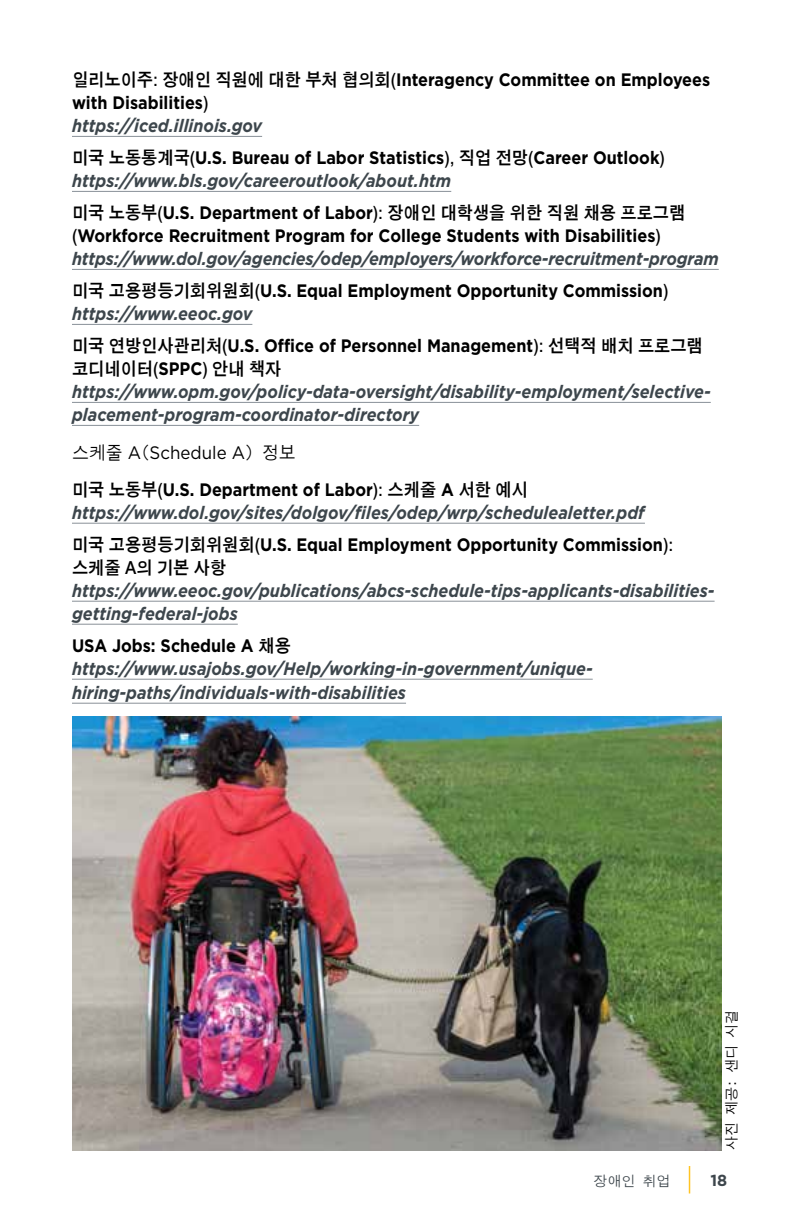
<style>
.page{position:relative;width:792px;height:1224px;background:#fff}
.page>*{position:absolute;margin:0;border:0;box-sizing:border-box;transform-origin:0 0}
.t1{font:italic 700 18px/23px "Gotham";color:#3d464c;scale:.9 1}
.t2{font:700 18px/23px "Gotham";color:#000;scale:.9 1}
.t3{font:18px "DFK Hei Bd MAC KSC H";color:#000;scale:.9 1}
.t4{font:700 16px "Gotham";color:#3d464c}
.t5{font:14px "DFK Gothic Md WIN KSC H";color:#000}
.t6{font:14px "DFK Gothic Md WIN KSC H";color:#3d464c}
.s1{font-family:"DFK Hei Bd MAC KSC H";font-weight:400}
.s2{font-style:italic;color:#3d464c}
.s3{font-family:"DFK Hei Bd MAC KSC H";font-weight:400;font-style:normal;color:#000}
.s4{font-style:normal;color:#000}
.s5{font-family:"Gotham";font-weight:700}
.s6{font-family:"DFK Gothic Md WIN KSC H";font-weight:400}
.s7{font-weight:400}
</style>
<div class="page">
<svg style="left:689px;top:1166px;width:1px;height:28px"></svg>
<img style="left:73px;top:716px;width:649px;height:435px">
<hr style="left:72px;top:136px;width:190px;height:1px;background:#899198">
<hr style="left:72px;top:191px;width:379px;height:1px;background:#899198">
<hr style="left:72px;top:269px;width:647px;height:1px;background:#899198">
<hr style="left:72px;top:324px;width:180px;height:1px;background:#899198">
<hr style="left:72px;top:402px;width:639px;height:1px;background:#899198">
<hr style="left:72px;top:425px;width:347px;height:1px;background:#899198">
<hr style="left:72px;top:523px;width:573px;height:1px;background:#899198">
<hr style="left:72px;top:601px;width:643px;height:1px;background:#899198">
<hr style="left:72px;top:624px;width:166px;height:1px;background:#899198">
<hr style="left:72px;top:679px;width:521px;height:1px;background:#899198">
<hr style="left:72px;top:703px;width:334px;height:1px;background:#899198">
<p class="t2" style="left:72px;top:68px;width:711px"><span class="s1">일리노이주: 장애인 직원에 대한 부처 협의회(</span>Interagency Committee on Employees with Disabilities<span class="s1">)<br></span><span class="s2">https://iced.illinois.gov</span></p>
<p class="t1" style="left:72px;top:146px;width:660px"><span class="s3">미국 노동통계국(</span><span class="s4">U.S. Bureau of Labor Statistics</span><span class="s3">), 직업 전망(</span><span class="s4">Career Outlook</span><span class="s3">) </span>https://www.bls.gov/careeroutlook/about.htm</p>
<p class="t3" style="left:72px;top:204px;width:683px">미국 노동부(<span class="s5">U.S. Department of Labor</span>): 장애인 대학생을 위한 직원 채용 프로그램</p>
<p class="t1" style="left:72px;top:224px;width:720px"><span class="s3">(</span><span class="s4">Workforce Recruitment Program for College Students with Disabilities</span><span class="s3">) </span>https://www.dol.gov/agencies/odep/employers/workforce-recruitment-program</p>
<p class="t2" style="left:72px;top:279px;width:664px"><span class="s1">미국 고용평등기회위원회(</span>U.S. Equal Employment Opportunity Commission<span class="s1">) </span><span class="s2">https://www.eeoc.gov</span></p>
<p class="t2" style="left:72px;top:334px;width:702px"><span class="s1">미국 연방인사관리처(</span>U.S. Office of Personnel Management<span class="s1">): 선택적 배치 프로그램</span></p>
<p class="t3" style="left:72px;top:360px;width:234px">코디네이터(<span class="s5">SPPC</span>) 안내 책자</p>
<p class="t1" style="left:72px;top:380px;width:711px">https://www.opm.gov/policy-data-oversight/disability-employment/selective&shy;placement-program-coordinator-directory</p>
<p class="t2" style="left:72px;top:434px;width:508px;line-height:37.4px"><span class="s6">스케줄</span> <span class="s7">A</span><span class="s6">(</span><span class="s7">Schedule A</span><span class="s6">) 정보<br></span><span class="s1">미국 노동부(</span>U.S. Department of Labor<span class="s1">): 스케줄</span> A <span class="s1">서한 예시</span></p>
<p class="t1" style="left:72px;top:497px;width:670px;line-height:32px">https://www.dol.gov/sites/dolgov/files/odep/wrp/schedulealetter.pdf <span class="s3">미국 고용평등기회위원회(</span><span class="s4">U.S. Equal Employment Opportunity Commission</span><span class="s3">):</span></p>
<p class="t3" style="left:72px;top:559px;width:173px">스케줄 A의 기본 사항</p>
<p class="t1" style="left:72px;top:579px;width:716px">https://www.eeoc.gov/publications/abcs-schedule-tips-applicants-disabilities&shy;getting-federal-jobs</p>
<p class="t1" style="left:72px;top:634px;width:580px"><span class="s4">USA Jobs: Schedule A</span> <span class="s3">채용 </span>https://www.usajobs.gov/Help/working-in-government/unique&shy;hiring-paths/individuals-with-disabilities</p>
<p class="t5" style="left:725px;top:1150px;width:141px;rotate:-90deg">사진 제공: 샌디 시걸</p>
<p class="t6" style="left:594px;top:1174px;width:78px">장애인 취업</p>
<p class="t4" style="left:710px;top:1170px;width:18px">18</p>
</div>
